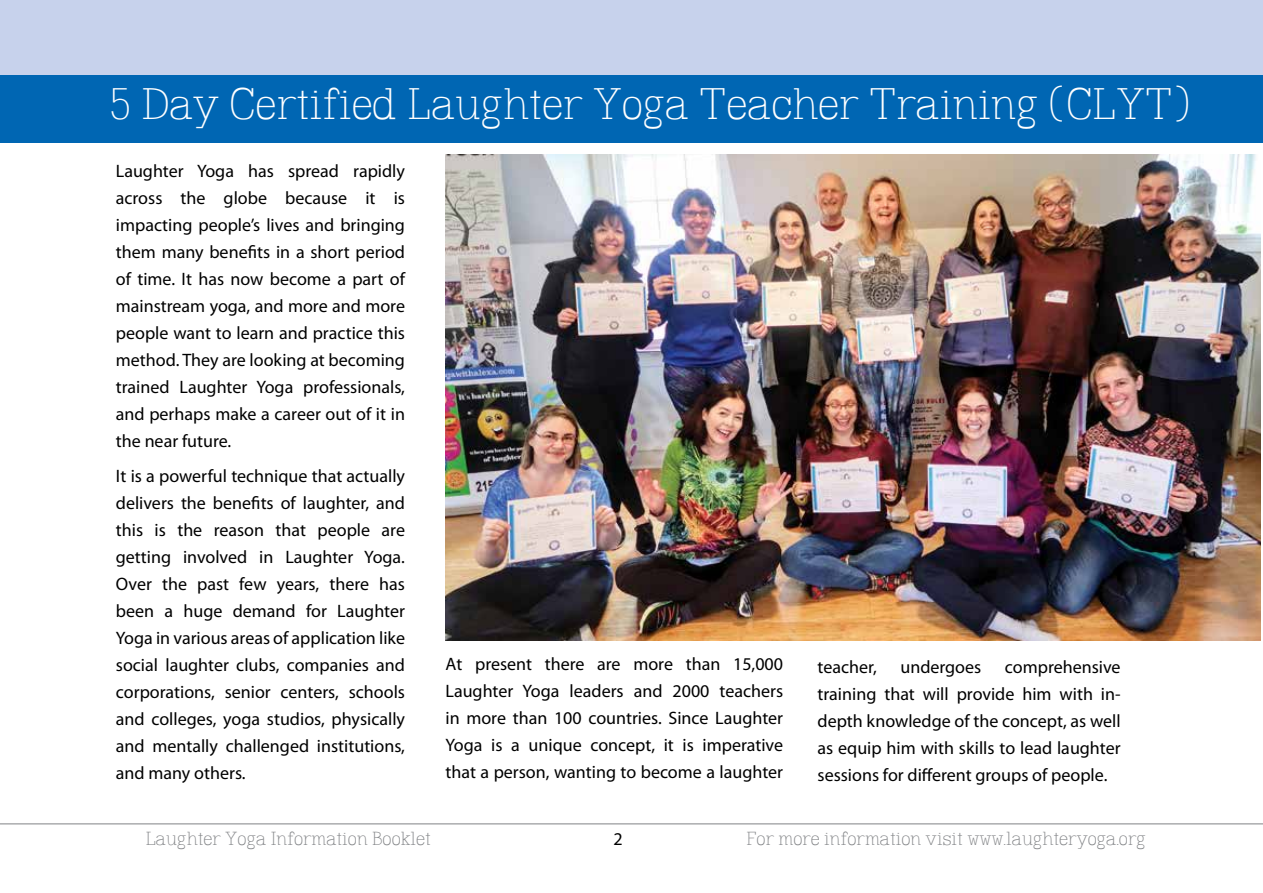
<style>
.page{position:relative;width:1263px;height:893px;background:#fff}
.page>*{position:absolute;margin:0;border:0;box-sizing:border-box;transform-origin:0 0}
.t1{font:42px "Dusseldorf";color:#fff}
.t2{font:18px/27px "Myriad Pro";color:#000;text-align:justify}
.t3{font:18px "Dusseldorf";color:#808285}
</style>
<div class="page">
<hr style="left:0;top:824px;width:1263px;height:1px;background:#808285">
<div style="left:0;top:74px;width:1263px;height:69px;background:#0066b3"></div>
<div style="left:0;top:0;width:1263px;height:74px;background:#c7d2ec"></div>
<img style="left:445px;top:154px;width:816px;height:486px">
<h1 class="t1" style="left:110px;top:84px;width:1081px">5 Day Certified Laughter Yoga Teacher Training (CLYT)</h1>
<p class="t2" style="left:116px;top:157px;width:291px">Laughter Yoga has spread rapidly across the globe because it is impacting people’s lives and bringing them many benefits in a short period of time. It has now become a part of mainstream yoga, and more and more people want to learn and practice this method. They are looking at becoming trained Laughter Yoga professionals, and perhaps make a career out of it in the near future.</p>
<p class="t2" style="left:116px;top:463px;width:291px">It is a powerful technique that actually delivers the benefits of laughter, and this is the reason that people are getting involved in Laughter Yoga.<br>Over the past few years, there has been a huge demand for Laughter Yoga in various areas of application like social laughter clubs, companies and corporations, senior centers, schools and colleges, yoga studios, physically and mentally challenged institutions, and many others.</p>
<p class="t2" style="left:446px;top:651px;width:339px">At present there are more than 15,000<br>Laughter Yoga leaders and 2000 teachers in more than 100 countries. Since Laughter Yoga is a unique concept, it is imperative that a person, wanting to become a laughter</p>
<p class="t2" style="left:817px;top:653px;width:61px">teacher,</p>
<p class="t2" style="left:900px;top:653px;width:82px">undergoes</p>
<p class="t2" style="left:817px;top:653px;width:305px;text-indent:187px">comprehensive training that will provide him with in&shy;depth knowledge of the concept, as well as equip him with skills to lead laughter sessions for different groups of people.</p>
<p class="t3" style="left:146px;top:829px;width:287px">Laughter Yoga Information Booklet</p>
<p class="t2" style="left:613px;top:825px;width:11px">2</p>
<p class="t3" style="left:746px;top:829px;width:401px">For more information visit www.laughteryoga.org</p>
</div>
